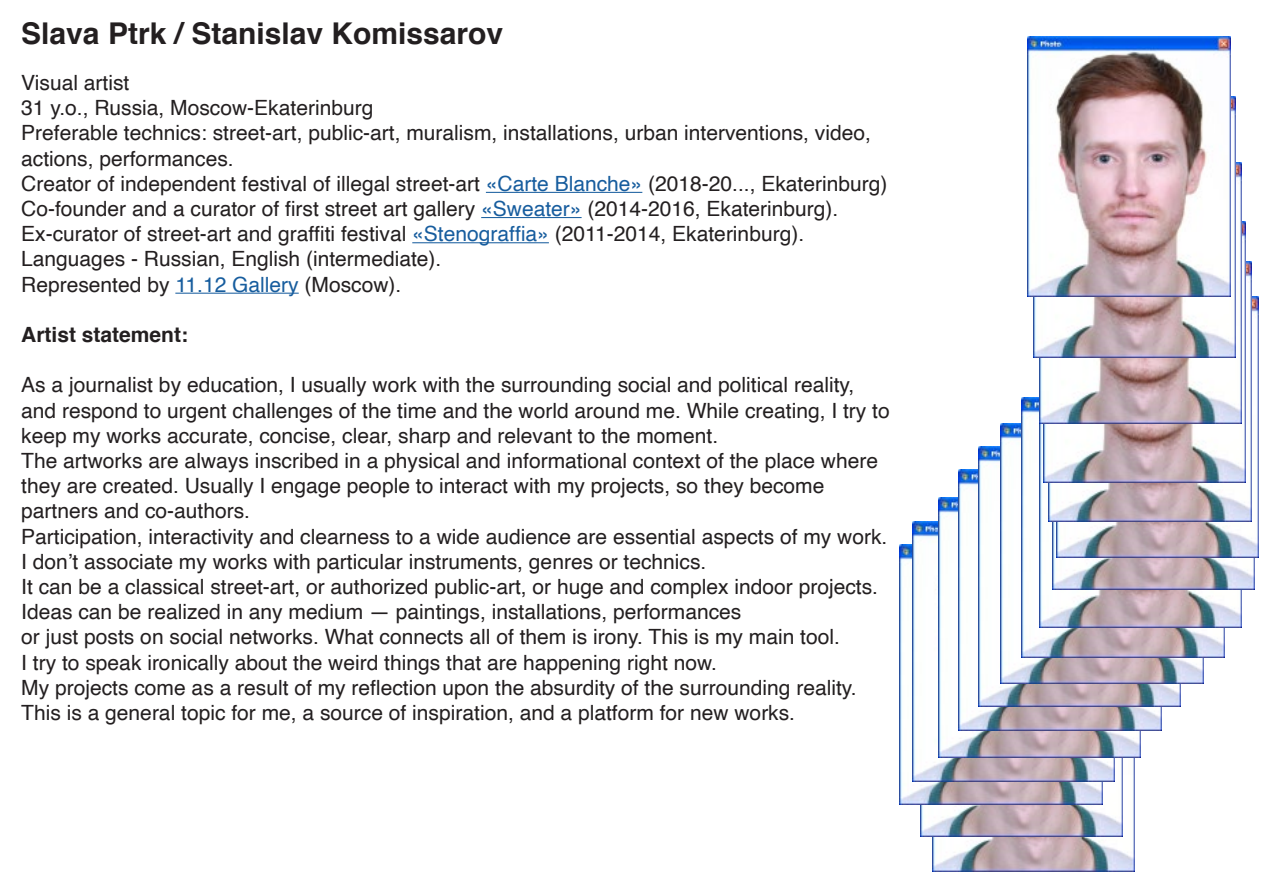
<style>
.page{position:relative;width:1263px;height:893px;background:#fff}
.page>*{position:absolute;margin:0;border:0;box-sizing:border-box;transform-origin:0 0}
.t1{font:700 30px "Helvetica";color:#231f20}
.t2{font:21px/25.2px "Helvetica";color:#231f20}
.t3{font:700 21px "Helvetica";color:#231f20}
.s1{color:#175d9e}
</style>
<div class="page">
<img style="left:932px;top:758px;width:202px;height:114px">
<img style="left:920px;top:758px;width:203px;height:79px">
<hr style="left:486px;top:192px;width:156px;height:1px;background:#175d9e">
<hr style="left:481px;top:217px;width:101px;height:1px;background:#175d9e">
<hr style="left:412px;top:242px;width:137px;height:1px;background:#175d9e">
<hr style="left:175px;top:293px;width:124px;height:1px;background:#175d9e">
<img style="left:900px;top:544px;width:202px;height:260px">
<img style="left:912px;top:521px;width:203px;height:261px">
<img style="left:938px;top:497px;width:202px;height:261px">
<img style="left:959px;top:470px;width:202px;height:260px">
<img style="left:978px;top:446px;width:202px;height:261px">
<img style="left:1001px;top:423px;width:202px;height:260px">
<img style="left:1022px;top:397px;width:202px;height:260px">
<img style="left:1039px;top:423px;width:203px;height:205px">
<img style="left:1052px;top:521px;width:202px;height:69px">
<img style="left:1056px;top:297px;width:203px;height:260px">
<img style="left:1049px;top:261px;width:202px;height:260px">
<img style="left:1043px;top:222px;width:203px;height:260px">
<img style="left:1039px;top:163px;width:203px;height:260px">
<img style="left:1033px;top:97px;width:203px;height:260px">
<img style="left:1028px;top:37px;width:202px;height:260px">
<p class="t1" style="left:21px;top:9px;width:483px">Slava Ptrk / Stanislav Komissarov</p>
<p class="t2" style="left:21px;top:71px;width:110px">Visual artist</p>
<p class="t2" style="left:21px;top:96px;width:354px">31 y.o., Russia, Moscow-Ekaterinburg</p>
<p class="t2" style="left:21px;top:121px;width:851px">Preferable technics: street-art, public-art, muralism, installations, urban interventions, video,</p>
<p class="t2" style="left:21px;top:146px;width:214px">actions, performances.</p>
<p class="t2" style="left:21px;top:171px;width:868px">Creator of independent festival of illegal street-art <span class="s1">«Carte Blanche»</span> (2018-20..., Ekaterinburg)</p>
<p class="t2" style="left:21px;top:197px;width:819px">Co-founder and a curator of first street art gallery <span class="s1">«Sweater»</span> (2014-2016, Ekaterinburg).</p>
<p class="t2" style="left:21px;top:222px;width:784px">Ex-curator of street-art and graffiti festival <span class="s1">«Stenograffia»</span> (2011-2014, Ekaterinburg).</p>
<p class="t2" style="left:21px;top:247px;width:422px">Languages - Russian, English (intermediate).</p>
<p class="t2" style="left:21px;top:272px;width:382px">Represented by <span class="s1">11.12 Gallery</span> (Moscow).</p>
<p class="t3" style="left:21px;top:318px;width:168px">Artist statement:</p>
<p class="t2" style="left:21px;top:373px;width:870px">As a journalist by education, I usually work with the surrounding social and political reality, and respond to urgent challenges of the time and the world around me. While creating, I try to keep my works accurate, concise, clear, sharp and relevant to the moment.</p>
<p class="t2" style="left:21px;top:449px;width:858px">The artworks are always inscribed in a physical and informational context of the place where they are created. Usually I engage people to interact with my projects, so they become partners and co-authors.</p>
<p class="t2" style="left:21px;top:524px;width:868px">Participation, interactivity and clearness to a wide audience are essential aspects of my work.</p>
<p class="t2" style="left:21px;top:549px;width:687px">I don’t associate my works with particular instruments, genres or technics.</p>
<p class="t2" style="left:21px;top:575px;width:858px">It can be a classical street-art, or authorized public-art, or huge and complex indoor projects.</p>
<p class="t2" style="left:21px;top:600px;width:722px">Ideas can be realized in any medium — paintings, installations, performances</p>
<p class="t2" style="left:21px;top:625px;width:820px">or just posts on social networks. What connects all of them is irony. This is my main tool.</p>
<p class="t2" style="left:21px;top:650px;width:697px">I try to speak ironically about the weird things that are happening right now.</p>
<p class="t2" style="left:21px;top:675px;width:837px">My projects come as a result of my reflection upon the absurdity of the surrounding reality.</p>
<p class="t2" style="left:21px;top:701px;width:775px">This is a general topic for me, a source of inspiration, and a platform for new works.</p>
</div>
